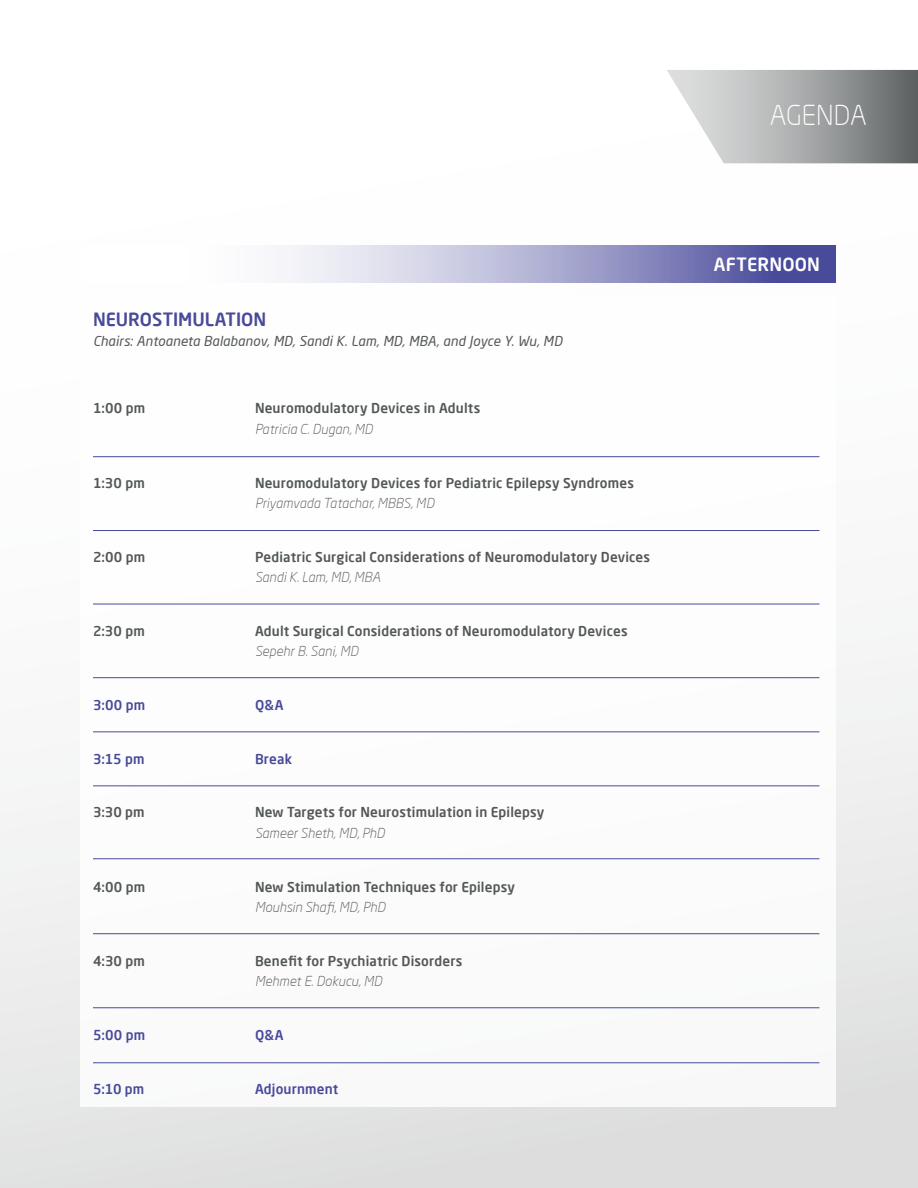
<style>
.page{position:relative;width:918px;height:1188px;background:#fff}
.page>*{position:absolute;margin:0;border:0;box-sizing:border-box;transform-origin:0 0}
.t1{font:300 27px "Neo Sans Pro";letter-spacing:-.01em;color:#fff}
.t2{font:500 18px "Neo Sans Pro";letter-spacing:-.005em;color:#484a9a}
.t3{font:500 18px "Neo Sans Pro";letter-spacing:.01em;color:#fff}
.t4{font:500 13.5px "Neo Sans Pro";letter-spacing:.015em;color:#535758}
.t5{font:italic 300 13.5px "Neo Sans Pro";letter-spacing:.01em;color:#535758}
.t6{font:italic 13.5px "Neo Sans Pro";letter-spacing:.01em;color:#535758}
.t7{font:500 13.5px "Neo Sans Pro";letter-spacing:.015em;color:#484a9a}
</style>
<div class="page">
<div style="left:0;top:0;width:918px;height:1188px;background:linear-gradient(to bottom,#fff,#e4e4e4)"></div>
<svg style="left:667px;top:70px;width:251px;height:93px;background:#acaeaf"></svg>
<div style="left:80px;top:296px;width:756px;height:811px;background:#fff"></div>
<hr style="left:93px;top:456px;width:726px;height:1px;background:#484a9a">
<hr style="left:93px;top:786px;width:726px;height:1px;background:#484a9a">
<hr style="left:93px;top:859px;width:726px;height:1px;background:#484a9a">
<hr style="left:93px;top:1008px;width:726px;height:1px;background:#484a9a">
<hr style="left:93px;top:530px;width:726px;height:1px;background:#484a9a">
<hr style="left:93px;top:604px;width:726px;height:1px;background:#484a9a">
<hr style="left:93px;top:1063px;width:726px;height:1px;background:#484a9a">
<hr style="left:93px;top:677px;width:726px;height:1px;background:#484a9a">
<hr style="left:93px;top:933px;width:726px;height:1px;background:#484a9a">
<svg style="left:81px;top:246px;width:755px;height:37px"></svg>
<hr style="left:93px;top:732px;width:726px;height:1px;background:#484a9a">
<h2 class="t2" style="left:93px;top:308px;width:175px">NEUROSTIMULATION</h2>
<p class="t6" style="left:93px;top:333px;width:471px">Chairs: Antoaneta Balabanov, MD, Sandi K. Lam, MD, MBA, and Joyce Y. Wu, MD</p>
<p class="t4" style="left:93px;top:400px;width:54px">1:00 pm</p>
<p class="t4" style="left:255px;top:400px;width:227px">Neuromodulatory Devices in Adults</p>
<p class="t5" style="left:255px;top:421px;width:119px">Patricia C. Dugan, MD</p>
<p class="t4" style="left:93px;top:474px;width:53px">1:30 pm</p>
<p class="t4" style="left:255px;top:474px;width:380px">Neuromodulatory Devices for Pediatric Epilepsy Syndromes</p>
<p class="t5" style="left:255px;top:495px;width:181px">Priyamvada Tatachar, MBBS, MD</p>
<p class="t4" style="left:93px;top:548px;width:54px">2:00 pm</p>
<p class="t4" style="left:255px;top:548px;width:397px">Pediatric Surgical Considerations of Neuromodulatory Devices</p>
<p class="t5" style="left:255px;top:569px;width:127px">Sandi K. Lam, MD, MBA</p>
<p class="t4" style="left:93px;top:622px;width:53px">2:30 pm</p>
<p class="t4" style="left:255px;top:622px;width:374px">Adult Surgical Considerations of Neuromodulatory Devices</p>
<p class="t5" style="left:255px;top:643px;width:105px">Sepehr B. Sani, MD</p>
<p class="t7" style="left:93px;top:696px;width:54px">3:00 pm</p>
<p class="t7" style="left:255px;top:696px;width:30px">Q&amp;A</p>
<p class="t7" style="left:93px;top:750px;width:53px">3:15 pm</p>
<p class="t7" style="left:255px;top:750px;width:39px">Break</p>
<p class="t4" style="left:93px;top:804px;width:53px">3:30 pm</p>
<p class="t4" style="left:255px;top:804px;width:291px">New Targets for Neurostimulation in Epilepsy</p>
<p class="t5" style="left:255px;top:825px;width:131px">Sameer Sheth, MD, PhD</p>
<p class="t4" style="left:93px;top:878px;width:54px">4:00 pm</p>
<p class="t4" style="left:255px;top:878px;width:262px">New Stimulation Techniques for Epilepsy</p>
<p class="t5" style="left:255px;top:899px;width:132px">Mouhsin Shafi, MD, PhD</p>
<p class="t4" style="left:93px;top:952px;width:53px">4:30 pm</p>
<p class="t4" style="left:255px;top:952px;width:209px">Benefit for Psychiatric Disorders</p>
<p class="t5" style="left:255px;top:973px;width:129px">Mehmet E. Dokucu, MD</p>
<p class="t7" style="left:93px;top:1026px;width:54px">5:00 pm</p>
<p class="t7" style="left:255px;top:1026px;width:30px">Q&amp;A</p>
<p class="t7" style="left:93px;top:1080px;width:53px">5:10 pm</p>
<p class="t7" style="left:255px;top:1080px;width:85px">Adjournment</p>
<h1 class="t1" style="left:770px;top:98px;width:99px">AGENDA</h1>
<h2 class="t3" style="left:714px;top:253px;width:108px">AFTERNOON</h2>
</div>
